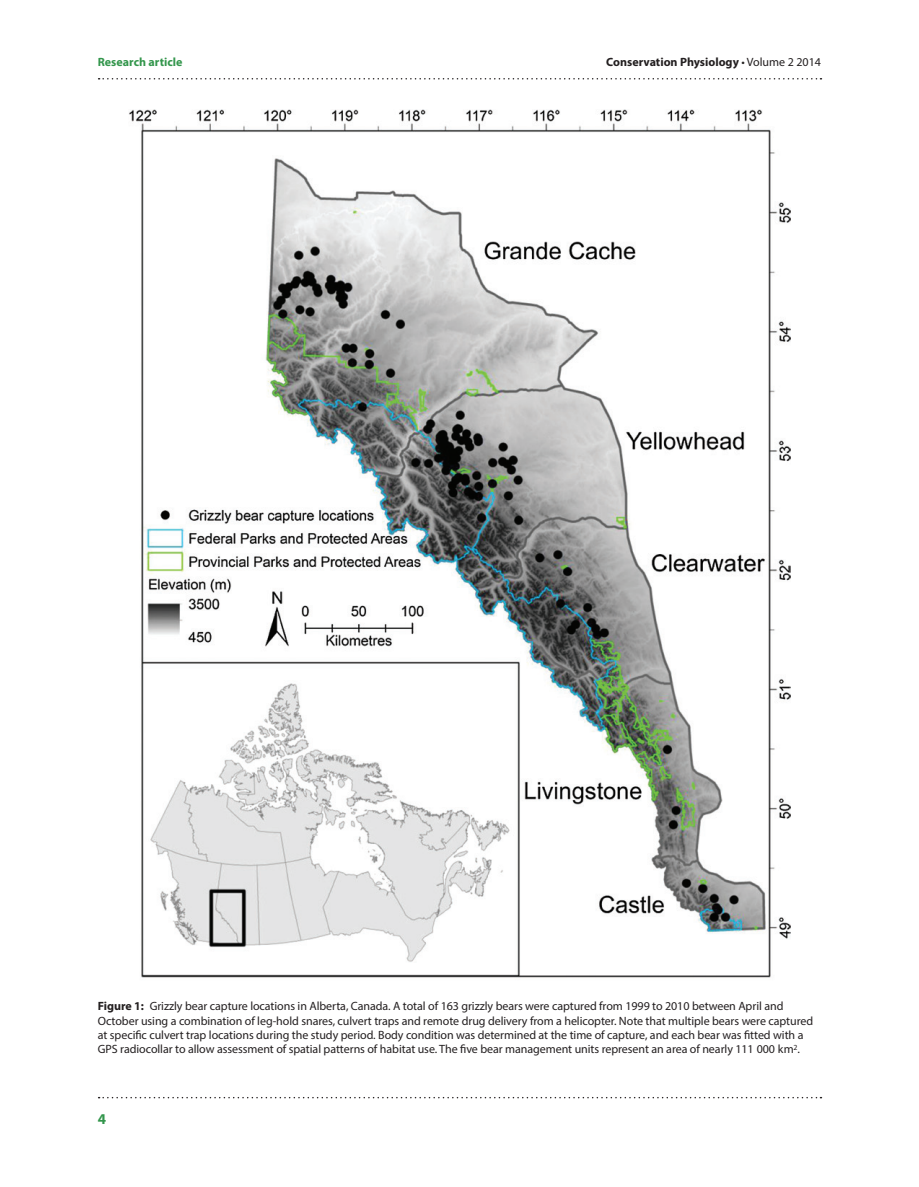
<style>
.page{position:relative;width:919px;height:1187px;background:#fff}
.page>*{position:absolute;margin:0;border:0;box-sizing:border-box;transform-origin:0 0}
.t1{font:700 15px "Myriad Pro";color:#33964c}
.t2{font:12px/14.4px "Myriad Pro";letter-spacing:-.005em;color:#231f20}
.t3{font:700 12px "Myriad Pro";color:#231f20}
.t4{font:700 12px "Myriad Pro";color:#33964c}
.s1{font-weight:400}
.s2{font-weight:700}
</style>
<div class="page">
<svg style="left:99px;top:78px;width:722px;height:1px"></svg>
<svg style="left:99px;top:1096px;width:722px;height:2px"></svg>
<img style="left:129px;top:110px;width:661px;height:868px">
<p class="t4" style="left:98px;top:54px;width:86px">Research article</p>
<p class="t3" style="left:606px;top:54px;width:216px">Conservation Physiology <span class="s1">• Volume 2 2014</span></p>
<p class="t2" style="left:98px;top:998px;width:716px"><span class="s2">Figure 1:</span> Grizzly bear capture locations in Alberta, Canada. A total of 163 grizzly bears were captured from 1999 to 2010 between April and October using a combination of leg-hold snares, culvert traps and remote drug delivery from a helicopter. Note that multiple bears were captured at specific culvert trap locations during the study period. Body condition was determined at the time of capture, and each bear was fitted with a GPS radiocollar to allow assessment of spatial patterns of habitat use. The five bear management units represent an area of nearly 111 000 km<sup>2</sup>.</p>
<p class="t1" style="left:98px;top:1108px;width:10px">4</p>
</div>
